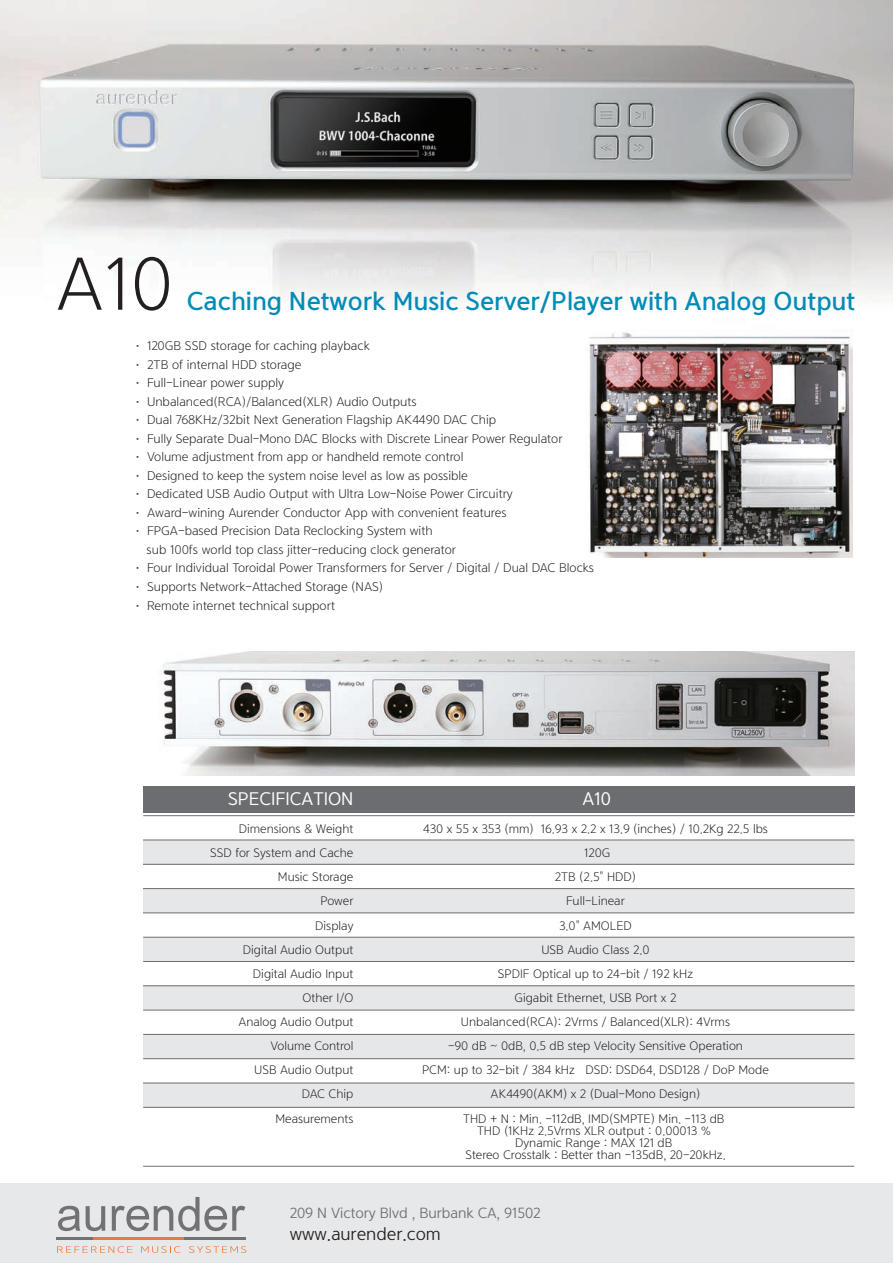
<style>
.page{position:relative;width:893px;height:1263px;background:#fff}
.page>*{position:absolute;margin:0;border:0;box-sizing:border-box;transform-origin:0 0}
.t1{font:73.35px "Yoon Gothic Pro 730";color:#231f20}
.t2{font:22.65px "Yoon Gothic Pro 770";color:#008cb7}
.t3{font:16.8px "Yoon Gothic Pro 740";color:#231f20}
.t4{font:16.65px "Yoon Gothic Pro 750";color:#fff}
.t5{font:13.95px "Yoon Gothic Pro 740";color:#6c6d70}
.t6{font:12.3px/18.6px "Yoon Gothic Pro 730";color:#231f20}
.t7{font:12px/24.2px "Yoon Gothic Pro 730";color:#231f20;text-align:center}
</style>
<div class="page">
<img style="left:0;top:0;width:893px;height:303px">
<img style="left:159px;top:652px;width:695px;height:124px">
<div style="left:0;top:1183px;width:893px;height:80px;background:#e7e8e9"></div>
<svg style="left:57px;top:1246px;width:76px;height:7px"></svg>
<svg style="left:141px;top:1246px;width:40px;height:7px"></svg>
<svg style="left:189px;top:1246px;width:57px;height:7px"></svg>
<svg style="left:58px;top:1206px;width:47px;height:25px"></svg>
<svg style="left:112px;top:1197px;width:133px;height:34px"></svg>
<hr style="left:56px;top:1237px;width:189px;height:3px;background:#727175">
<hr style="left:93px;top:1237px;width:91px;height:3px;background:#f37730">
<img style="left:589px;top:332px;width:264px;height:226px">
<div style="left:143px;top:840px;width:711px;height:24px;background:#e6e7e9"></div>
<div style="left:143px;top:888px;width:711px;height:25px;background:#e6e7e9"></div>
<div style="left:143px;top:937px;width:711px;height:24px;background:#e6e7e9"></div>
<div style="left:143px;top:986px;width:711px;height:24px;background:#e6e7e9"></div>
<div style="left:143px;top:1034px;width:711px;height:24px;background:#e6e7e9"></div>
<div style="left:143px;top:1083px;width:711px;height:24px;background:#e6e7e9"></div>
<hr style="left:143px;top:839px;width:711px;height:1px;background:#6c6d70">
<hr style="left:143px;top:864px;width:711px;height:1px;background:#6c6d70">
<hr style="left:143px;top:888px;width:711px;height:1px;background:#6c6d70">
<hr style="left:143px;top:912px;width:711px;height:1px;background:#6c6d70">
<hr style="left:143px;top:937px;width:711px;height:1px;background:#6c6d70">
<hr style="left:143px;top:961px;width:711px;height:1px;background:#6c6d70">
<hr style="left:143px;top:985px;width:711px;height:1px;background:#6c6d70">
<hr style="left:143px;top:1010px;width:711px;height:1px;background:#6c6d70">
<hr style="left:143px;top:1034px;width:711px;height:1px;background:#6c6d70">
<hr style="left:143px;top:1058px;width:711px;height:1px;background:#6c6d70">
<hr style="left:143px;top:815px;width:711px;height:1px;background:#6c6d70">
<hr style="left:143px;top:1082px;width:711px;height:1px;background:#6c6d70">
<hr style="left:143px;top:1166px;width:711px;height:1px;background:#6c6d70">
<hr style="left:143px;top:1107px;width:711px;height:1px;background:#6c6d70">
<div style="left:143px;top:786px;width:711px;height:27px;background:#6c6d70"></div>
<h1 class="t1" style="left:55px;top:239px;width:120px">A10</h1>
<h2 class="t2" style="left:187px;top:285px;width:670px">Caching Network Music Server/Player with Analog Output</h2>
<p class="t6" style="left:132px;top:336px;width:239px">• 120GB SSD storage for caching playback</p>
<p class="t6" style="left:132px;top:355px;width:171px">• 2TB of internal HDD storage</p>
<p class="t6" style="left:132px;top:373px;width:153px">• Full-Linear power supply</p>
<p class="t6" style="left:132px;top:392px;width:286px">• Unbalanced(RCA)/Balanced(XLR) Audio Outputs</p>
<p class="t6" style="left:132px;top:410px;width:365px">• Dual 768KHz/32bit Next Generation Flagship AK4490 DAC Chip</p>
<p class="t6" style="left:132px;top:429px;width:432px">• Fully Separate Dual-Mono DAC Blocks with Discrete Linear Power Regulator</p>
<p class="t6" style="left:132px;top:447px;width:333px">• Volume adjustment from app or handheld remote control</p>
<p class="t6" style="left:132px;top:466px;width:337px">• Designed to keep the system noise level as low as possible</p>
<p class="t6" style="left:132px;top:485px;width:382px">• Dedicated USB Audio Output with Ultra Low-Noise Power Circuitry</p>
<p class="t6" style="left:132px;top:503px;width:376px">• Award-wining Aurender Conductor App with convenient features</p>
<p class="t6" style="left:147px;top:522px;width:311px;text-indent:-14px">• FPGA-based Precision Data Reclocking System with<br>sub 100fs world top class jitter-reducing clock generator</p>
<p class="t6" style="left:132px;top:559px;width:463px">• Four Individual Toroidal Power Transformers for Server / Digital / Dual DAC Blocks</p>
<p class="t6" style="left:132px;top:577px;width:252px">• Supports Network-Attached Storage (NAS)</p>
<p class="t6" style="left:132px;top:596px;width:204px">• Remote internet technical support</p>
<h3 class="t4" style="left:228px;top:788px;width:127px">SPECIFICATION</h3>
<h3 class="t4" style="left:582px;top:788px;width:30px">A10</h3>
<p class="t7" style="left:210px;top:817px;width:145px;text-align:right">Dimensions &amp; Weight<br>SSD for System and Cache<br>Music Storage<br>Power<br>Display<br>Digital Audio Output<br>Digital Audio Input<br>Other I/O<br>Analog Audio Output<br>Volume Control<br>USB Audio Output<br>DAC Chip<br>Measurements</p>
<p class="t7" style="left:422px;top:817px;width:348px">430 x 55 x 353 (mm) 16.93 x 2.2 x 13.9 (inches) / 10.2Kg 22.5 lbs<br>120G<br>2TB (2.5" HDD)<br>Full-Linear<br>3.0" AMOLED<br>USB Audio Class 2.0<br>SPDIF Optical up to 24-bit / 192 kHz<br>Gigabit Ethernet, USB Port x 2<br>Unbalanced(RCA): 2Vrms / Balanced(XLR): 4Vrms<br>-90 dB ~ 0dB, 0.5 dB step Velocity Sensitive Operation<br>PCM: up to 32-bit / 384 kHz DSD: DSD64, DSD128 / DoP Mode<br>AK4490(AKM) x 2 (Dual-Mono Design)<br>THD + N : Min. -112dB, IMD(SMPTE) Min. -113 dB</p>
<p class="t7" style="left:465px;top:1124px;width:262px;line-height:12px">THD (1KHz 2.5Vrms XLR output : 0.00013 %<br>Dynamic Range : MAX 121 dB<br>Stereo Crosstalk : Better than -135dB, 20-20kHz.</p>
<p class="t5" style="left:290px;top:1205px;width:253px">209 N Victory Blvd , Burbank CA, 91502</p>
<h3 class="t3" style="left:290px;top:1223px;width:153px">www.aurender.com</h3>
</div>
